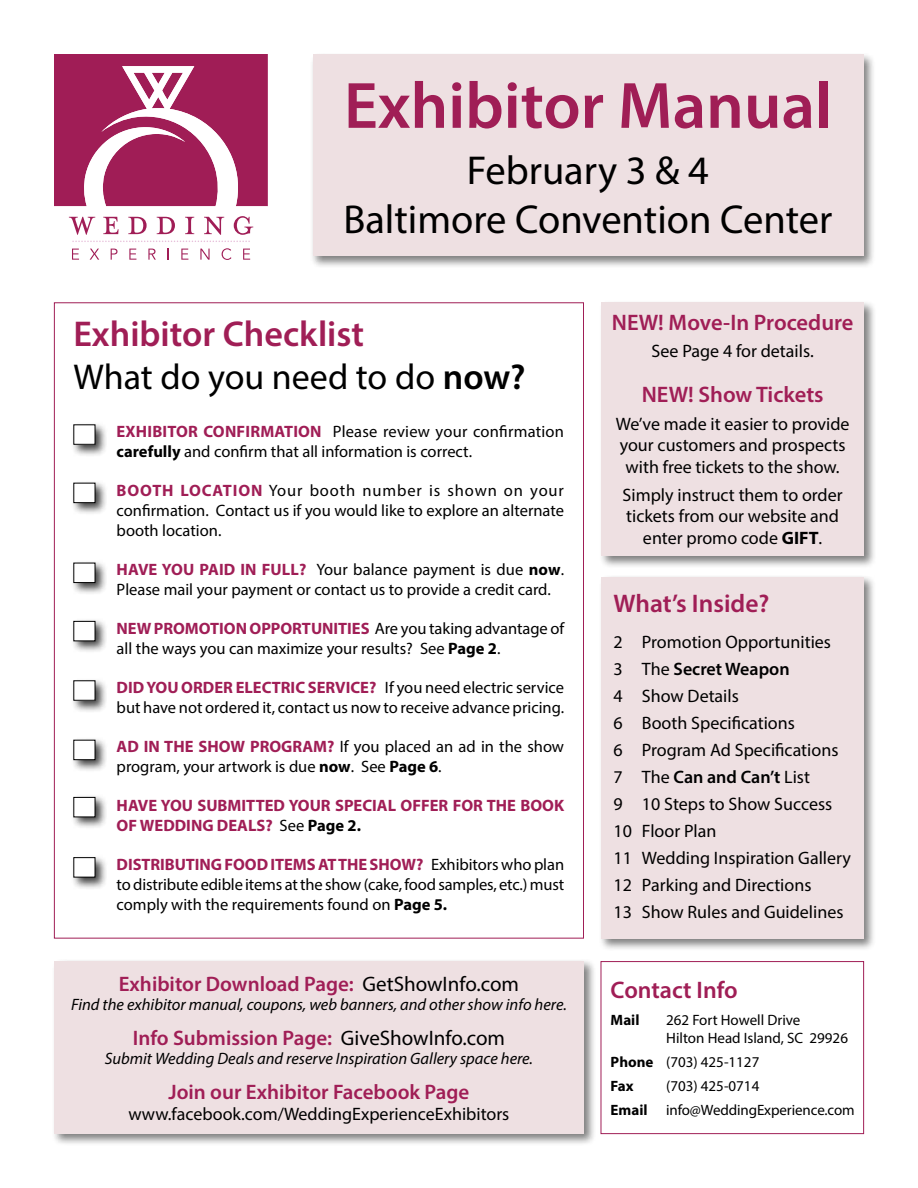
<style>
.page{position:relative;width:918px;height:1188px;background:#fff}
.page>*{position:absolute;margin:0;border:0;box-sizing:border-box;transform-origin:0 0}
.t1{font:600 66px "Myriad Pro";color:#a01e56}
.t2{font:40.5px/48.6px "Myriad Pro";color:#000;text-align:center}
.t3{font:600 36px/43.2px "Myriad Pro";color:#a01e56}
.t4{font:600 25.5px "Myriad Pro";color:#a01e56}
.t5{font:600 24px "Myriad Pro";color:#a01e56}
.t6{font:600 22.5px "Myriad Pro";color:#a01e56}
.t7{font:600 21px "Myriad Pro";color:#a01e56}
.t8{font:18px/27px "Myriad Pro";color:#000;text-align:center}
.t9{font:16.5px/19.8px "Myriad Pro";color:#000}
.t10{font:italic 16.5px "Myriad Pro";color:#000}
.t11{font:700 16.5px/19.8px "Myriad Pro";color:#a01e56}
.t12{font:15px/24px "Myriad Pro";color:#000}
.t13{font:700 15px "Myriad Pro";color:#000}
.s1{font-weight:400;color:#000}
.s2{color:#000}
.s3{font-weight:700;color:#a01e56}
.s4{font-weight:700}
.s5{font-weight:600}
</style>
<div class="page">
<div style="left:310px;top:52px;width:566px;height:217px;background:#000;opacity:.5"></div>
<div style="left:313px;top:55px;width:550px;height:201px;background:#eee0e2"></div>
<div style="left:51px;top:958px;width:545px;height:188px;background:#000;opacity:.5"></div>
<div style="left:54px;top:961px;width:530px;height:173px;background:#eee0e2"></div>
<div style="left:70px;top:421px;width:38px;height:36px;background:#000;opacity:.75"></div>
<div style="left:74px;top:425px;width:21px;height:19px;background:#fff"></div>
<div style="left:70px;top:618px;width:38px;height:36px;background:#000;opacity:.75"></div>
<div style="left:74px;top:621px;width:21px;height:20px;background:#fff"></div>
<div style="left:73px;top:621px;width:22px;height:20px;border:1px solid #000"></div>
<div style="left:70px;top:854px;width:38px;height:36px;background:#000;opacity:.75"></div>
<div style="left:74px;top:858px;width:21px;height:19px;background:#fff"></div>
<div style="left:73px;top:857px;width:22px;height:21px;border:1px solid #000"></div>
<div style="left:70px;top:794px;width:38px;height:36px;background:#000;opacity:.75"></div>
<div style="left:74px;top:797px;width:21px;height:20px;background:#fff"></div>
<div style="left:73px;top:797px;width:22px;height:20px;border:1px solid #000"></div>
<div style="left:70px;top:737px;width:38px;height:35px;background:#000;opacity:.75"></div>
<div style="left:74px;top:740px;width:21px;height:20px;background:#fff"></div>
<div style="left:73px;top:740px;width:22px;height:20px;border:1px solid #000"></div>
<div style="left:70px;top:677px;width:38px;height:36px;background:#000;opacity:.75"></div>
<div style="left:74px;top:681px;width:21px;height:19px;background:#fff"></div>
<div style="left:70px;top:560px;width:38px;height:35px;background:#000;opacity:.75"></div>
<div style="left:74px;top:563px;width:21px;height:20px;background:#fff"></div>
<div style="left:73px;top:563px;width:22px;height:20px;border:1px solid #000"></div>
<div style="left:70px;top:480px;width:38px;height:35px;background:#000;opacity:.75"></div>
<div style="left:74px;top:483px;width:21px;height:20px;background:#fff"></div>
<div style="left:73px;top:483px;width:22px;height:20px;border:1px solid #000"></div>
<div style="left:601px;top:961px;width:263px;height:173px;background:#fff;border:1px solid #a01e56"></div>
<div style="left:598px;top:574px;width:279px;height:377px;background:#000;opacity:.5"></div>
<div style="left:601px;top:577px;width:263px;height:362px;background:#eee0e2"></div>
<div style="left:598px;top:299px;width:278px;height:270px;background:#000;opacity:.5"></div>
<div style="left:601px;top:302px;width:263px;height:254px;background:#eee0e2"></div>
<svg style="left:54px;top:54px;width:214px;height:206px"></svg>
<h1 class="t1" style="left:344px;top:64px;width:490px">Exhibitor Manual</h1>
<h2 class="t2" style="left:343px;top:145px;width:491px">February 3 &amp; 4<br>Baltimore Convention Center</h2>
<h3 class="t3" style="left:73px;top:311px;width:454px">Exhibitor Checklist<br><span class="s1">What do you need to do</span> <span class="s2">now?</span></h3>
<p class="t9" style="left:117px;top:421px;width:449px"><span class="s3">EXHIBITOR CONFIRMATION</span> Please review your confirmation <span class="s4">carefully</span> and confirm that all information is correct.</p>
<p class="t9" style="left:117px;top:480px;width:449px;text-align:justify"><span class="s3">BOOTH LOCATION</span> Your booth number is shown on your confirmation. Contact us if you would like to explore an alternate booth location.</p>
<p class="t9" style="left:117px;top:559px;width:449px"><span class="s3">HAVE YOU PAID IN FULL?</span> Your balance payment is due <span class="s4">now</span>.<br>Please mail your payment or contact us to provide a credit card.</p>
<p class="t9" style="left:117px;top:618px;width:449px"><span class="s3">NEW PROMOTION OPPORTUNITIES</span> Are you taking advantage of all the ways you can maximize your results? See <span class="s4">Page 2</span>.</p>
<p class="t9" style="left:117px;top:677px;width:449px"><span class="s3">DID YOU ORDER ELECTRIC SERVICE?</span> If you need electric service but have not ordered it, contact us now to receive advance pricing.</p>
<p class="t9" style="left:117px;top:736px;width:449px"><span class="s3">AD IN THE SHOW PROGRAM?</span> If you placed an ad in the show program, your artwork is due <span class="s4">now</span>. See <span class="s4">Page 6</span>.</p>
<p class="t11" style="left:117px;top:795px;width:449px">HAVE YOU SUBMITTED YOUR SPECIAL OFFER FOR THE BOOK<br>OF WEDDING DEALS? <span class="s1">See</span> <span class="s2">Page 2.</span></p>
<p class="t9" style="left:117px;top:855px;width:449px;text-align:justify"><span class="s3">DISTRIBUTING FOOD ITEMS AT THE SHOW?</span> Exhibitors who plan to distribute edible items at the show (cake, food samples, etc.) must comply with the requirements found on <span class="s4">Page 5.</span></p>
<p class="t7" style="left:119px;top:970px;width:402px">Exhibitor Download Page: <span class="s1">GetShowInfo.com</span></p>
<p class="t10" style="left:71px;top:995px;width:497px">Find the exhibitor manual, coupons, web banners, and other show info here.</p>
<p class="t7" style="left:133px;top:1024px;width:374px">Info Submission Page: <span class="s1">GiveShowInfo.com</span></p>
<p class="t10" style="left:105px;top:1049px;width:430px">Submit Wedding Deals and reserve Inspiration Gallery space here.</p>
<p class="t7" style="left:168px;top:1078px;width:302px">Join our Exhibitor Facebook Page</p>
<p class="t8" style="left:128px;top:1100px;width:382px">www.facebook.com/WeddingExperienceExhibitors</p>
<h3 class="t6" style="left:612px;top:308px;width:243px">NEW! Move-In Procedure</h3>
<p class="t8" style="left:652px;top:337px;width:164px">See Page 4 for details.</p>
<h3 class="t6" style="left:642px;top:380px;width:183px">NEW! Show Tickets</h3>
<p class="t8" style="left:616px;top:413px;width:235px;line-height:21.6px">We’ve made it easier to provide your customers and prospects with free tickets to the show.</p>
<p class="t8" style="left:623px;top:484px;width:222px;line-height:21.6px">Simply instruct them to order tickets from our website and enter promo code <span class="s4">GIFT</span>.</p>
<h3 class="t4" style="left:613px;top:588px;width:158px">What’s Inside?</h3>
<p class="t8" style="left:613px;top:628px;width:239px;text-align:left">2 Promotion Opportunities<br>3 The <span class="s5">Secret Weapon<br></span>4 Show Details<br>6 Booth Specifications<br>6 Program Ad Specifications<br>7 The <span class="s5">Can and Can’t</span> List<br>9 10 Steps to Show Success<br>10 Floor Plan<br>11 Wedding Inspiration Gallery<br>12 Parking and Directions<br>13 Show Rules and Guidelines</p>
<h3 class="t5" style="left:611px;top:975px;width:129px">Contact Info</h3>
<p class="t13" style="left:611px;top:1010px;width:30px">Mail</p>
<p class="t12" style="left:666px;top:1011px;width:183px;line-height:18px">262 Fort Howell Drive<br>Hilton Head Island, SC 29926</p>
<p class="t12" style="left:611px;top:1050px;width:150px"><span class="s4">Phone</span> (703) 425-1127<br><span class="s4">Fax</span></p>
<p class="t12" style="left:611px;top:1074px;width:246px;text-indent:56px">(703) 425-0714<br><span class="s4">Email</span> info@WeddingExperience.com</p>
</div>
